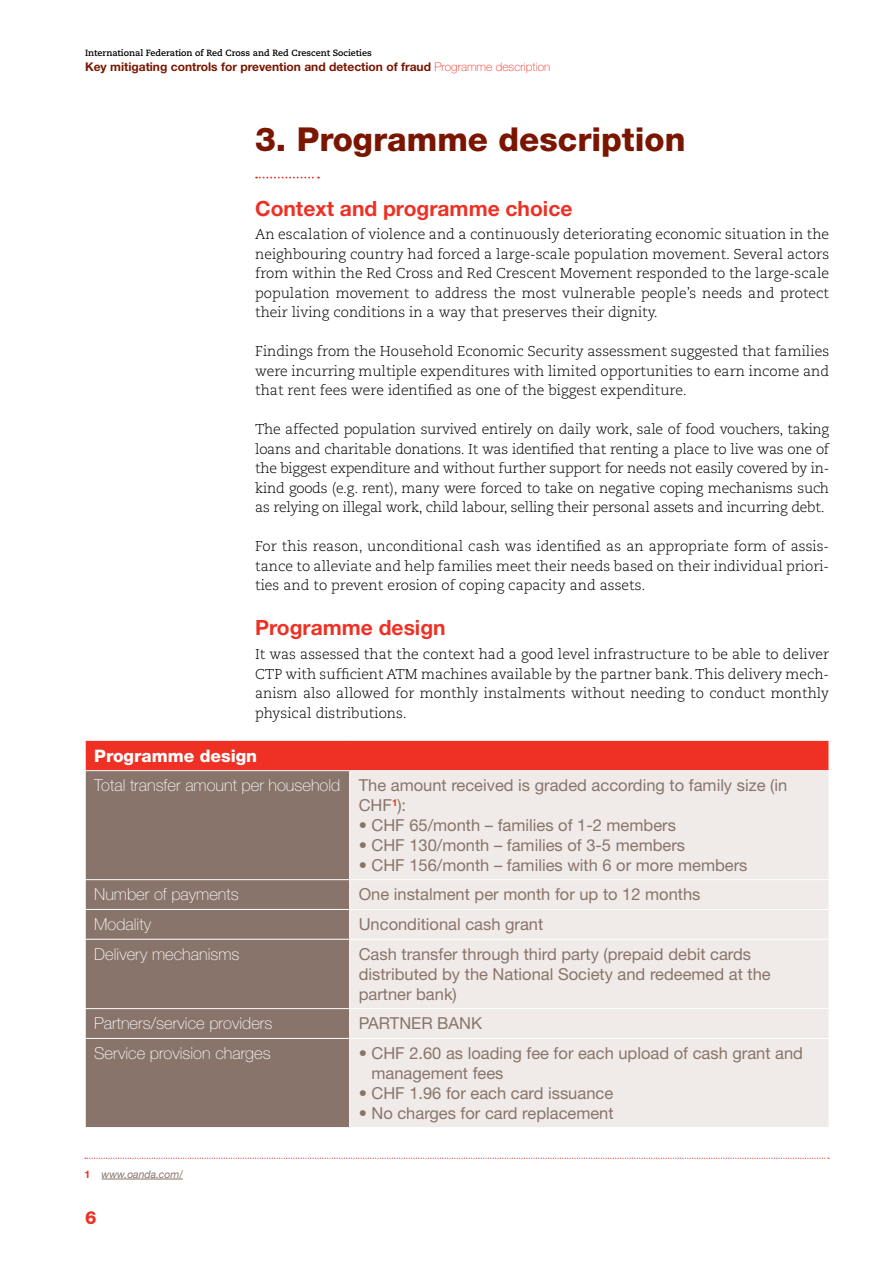
<style>
.page{position:relative;width:893px;height:1263px;background:#fff}
.page>*{position:absolute;margin:0;border:0;box-sizing:border-box;transform-origin:0 0}
.t1{font:800 33px "Helvetica Neue LT Std";color:#7a1600}
.t2{font:700 21px "Helvetica Neue LT Std";color:#ee3124}
.t3{font:800 18px "Helvetica Neue LT Std";color:#ee3124}
.t4{font:800 17.25px "Helvetica Neue LT Std";color:#fff}
.t5{font:16.5px/19.8px "Helvetica Neue LT Std";color:#88746a}
.t6{font:100 16.5px "Helvetica Neue LT Std";color:#fff}
.t7{font:300 14.25px/19.5px "Caecilia LT Std";color:#000;text-align:justify}
.t8{font:700 12px "Helvetica Neue LT Std";color:#7a1600}
.t9{font:italic 10.5px "Helvetica Neue LT Std";letter-spacing:-.005em;color:#88746a}
.t10{font:700 9px "Caecilia LT Std";color:#000}
.s1{font-weight:100;color:#ee3124}
.s2{font-weight:100;color:#fff}
.s3{font-weight:700;font-style:normal;color:#ee3124}
</style>
<div class="page">
<svg style="left:256px;top:177px;width:63px;height:2px"></svg>
<svg style="left:85px;top:1158px;width:744px;height:1px"></svg>
<hr style="left:101px;top:1179px;width:82px;height:1px;background:#88746a">
<div style="left:85px;top:740px;width:744px;height:31px;background:#ee3124"></div>
<div style="left:86px;top:771px;width:263px;height:356px;background:#88746a"></div>
<div style="left:350px;top:771px;width:479px;height:356px;background:#f0ebe8"></div>
<hr style="left:85px;top:740px;width:265px;height:1px;background:#fff">
<svg style="left:85px;top:741px;width:1px;height:29px"></svg>
<hr style="left:350px;top:740px;width:479px;height:1px;background:#fff">
<hr style="left:350px;top:939px;width:479px;height:1px;background:#fff">
<hr style="left:350px;top:1008px;width:479px;height:1px;background:#fff">
<hr style="left:350px;top:1038px;width:479px;height:1px;background:#fff">
<svg style="left:85px;top:880px;width:1px;height:59px"></svg>
<svg style="left:85px;top:1009px;width:1px;height:29px"></svg>
<hr style="left:85px;top:770px;width:265px;height:1px;background:#fff">
<svg style="left:349px;top:1009px;width:1px;height:29px"></svg>
<hr style="left:85px;top:909px;width:265px;height:1px;background:#fff">
<hr style="left:85px;top:939px;width:265px;height:1px;background:#fff">
<hr style="left:85px;top:879px;width:265px;height:1px;background:#fff">
<hr style="left:85px;top:1008px;width:265px;height:1px;background:#fff">
<hr style="left:85px;top:1038px;width:265px;height:1px;background:#fff">
<svg style="left:349px;top:880px;width:1px;height:59px"></svg>
<hr style="left:350px;top:879px;width:479px;height:1px;background:#fff">
<hr style="left:350px;top:770px;width:479px;height:1px;background:#fff">
<hr style="left:350px;top:909px;width:479px;height:1px;background:#fff">
<p class="t10" style="left:85px;top:48px;width:288px">International Federation of Red Cross and Red Crescent Societies</p>
<p class="t8" style="left:85px;top:59px;width:467px">Key mitigating controls for prevention and detection of fraud <span class="s1">Programme description</span></p>
<h1 class="t1" style="left:255px;top:120px;width:432px">3. Programme description</h1>
<h2 class="t2" style="left:255px;top:195px;width:319px">Context and programme choice</h2>
<p class="t7" style="left:255px;top:225px;width:576px">An escalation of violence and a continuously deteriorating economic situation in the neighbouring country had forced a large-scale population movement. Several actors from within the Red Cross and Red Crescent Movement responded to the large-scale population movement to address the most vulnerable people’s needs and protect their living conditions in a way that preserves their dignity.</p>
<p class="t7" style="left:255px;top:342px;width:576px">Findings from the Household Economic Security assessment suggested that families were incurring multiple expenditures with limited opportunities to earn income and that rent fees were identified as one of the biggest expenditure.</p>
<p class="t7" style="left:255px;top:420px;width:576px">The affected population survived entirely on daily work, sale of food vouchers, taking loans and charitable donations. It was identified that renting a place to live was one of the biggest expenditure and without further support for needs not easily covered by in&shy;kind goods (e.g. rent), many were forced to take on negative coping mechanisms such as relying on illegal work, child labour, selling their personal assets and incurring debt.</p>
<p class="t7" style="left:255px;top:537px;width:576px">For this reason, unconditional cash was identified as an appropriate form of assis&shy;tance to alleviate and help families meet their needs based on their individual priori&shy;ties and to prevent erosion of coping capacity and assets.</p>
<h2 class="t2" style="left:255px;top:615px;width:192px">Programme design</h2>
<p class="t7" style="left:255px;top:645px;width:576px">It was assessed that the context had a good level infrastructure to be able to deliver CTP with sufficient ATM machines available by the partner bank. This delivery mech&shy;anism also allowed for monthly instalments without needing to conduct monthly physical distributions.</p>
<p class="t4" style="left:94px;top:745px;width:164px">Programme design</p>
<p class="t5" style="left:359px;top:775px;width:430px;text-indent:-264px"><span class="s2">Total transfer amount per household</span> The amount received is graded according to family size (in<br>CHF<sup>1</sup>):</p>
<p class="t5" style="left:359px;top:815px;width:319px">• CHF 65/month – families of 1-2 members</p>
<p class="t5" style="left:359px;top:835px;width:328px">• CHF 130/month – families of 3-5 members</p>
<p class="t5" style="left:359px;top:855px;width:390px">• CHF 156/month – families with 6 or more members</p>
<p class="t6" style="left:94px;top:885px;width:146px">Number of payments</p>
<p class="t5" style="left:359px;top:884px;width:343px">One instalment per month for up to 12 months</p>
<p class="t6" style="left:94px;top:915px;width:58px">Modality</p>
<p class="t5" style="left:359px;top:914px;width:186px">Unconditional cash grant</p>
<p class="t6" style="left:94px;top:945px;width:147px">Delivery mechanisms</p>
<p class="t5" style="left:359px;top:944px;width:414px">Cash transfer through third party (prepaid debit cards distributed by the National Society and redeemed at the partner bank)</p>
<p class="t6" style="left:94px;top:1014px;width:180px">Partners/service providers</p>
<p class="t5" style="left:359px;top:1013px;width:125px">PARTNER BANK</p>
<p class="t6" style="left:94px;top:1044px;width:178px">Service provision charges</p>
<p class="t5" style="left:371px;top:1043px;width:433px;text-indent:-13px">• CHF 2.60 as loading fee for each upload of cash grant and management fees</p>
<p class="t5" style="left:359px;top:1083px;width:256px">• CHF 1.96 for each card issuance</p>
<p class="t5" style="left:359px;top:1102px;width:256px">• No charges for card replacement</p>
<p class="t9" style="left:84px;top:1168px;width:100px"><span class="s3">1</span> www.oanda.com/</p>
<p class="t3" style="left:85px;top:1206px;width:13px">6</p>
</div>
